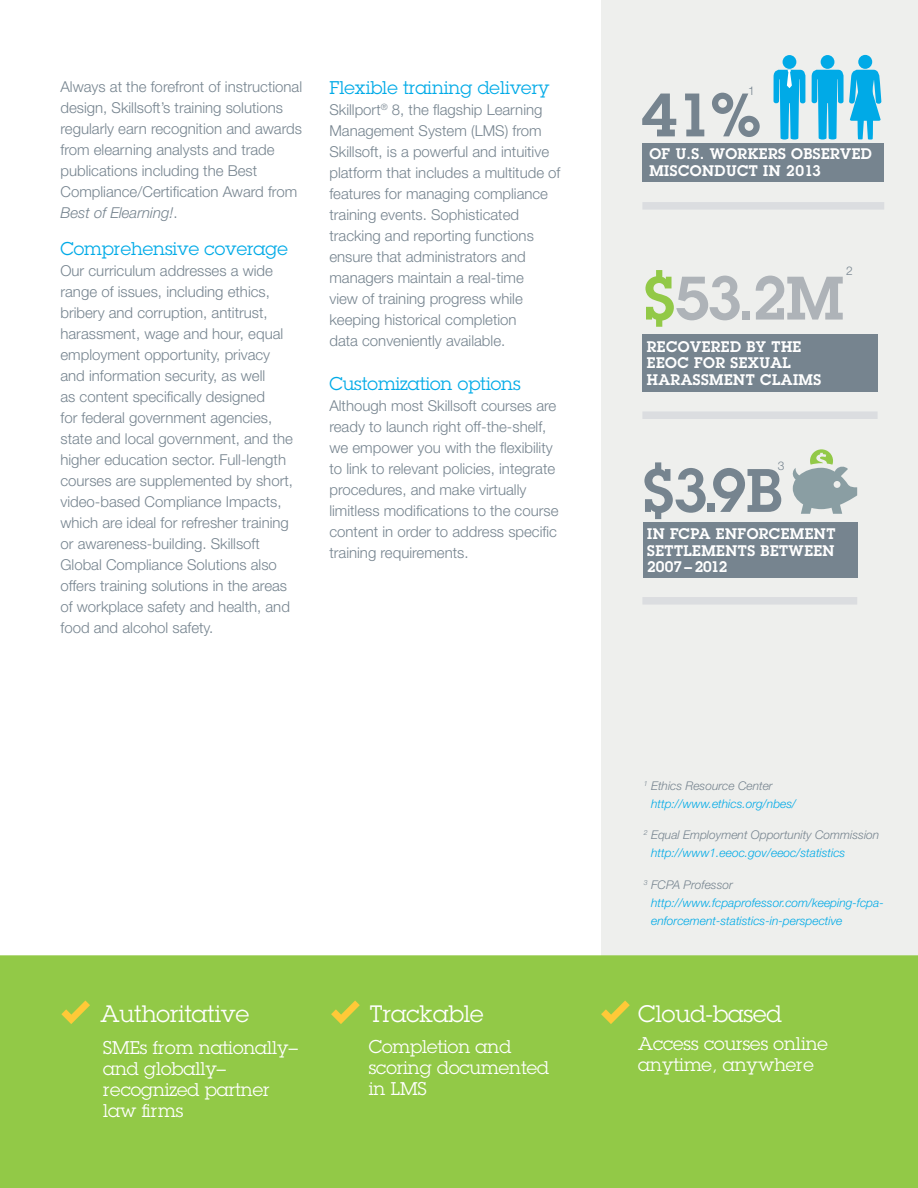
<style>
.page{position:relative;width:918px;height:1188px;background:#fff}
.page>*{position:absolute;margin:0;border:0;box-sizing:border-box;transform-origin:0 0}
.t1{font:600 60px "Lubalin Graph Std";color:#76848f}
.t2{font:600 60px "Lubalin Graph Std";color:#aeb3b8}
.t3{font:23.25px "Lubalin Graph Std";color:#fff}
.t4{font:18px/21px "Lubalin Graph Std";color:#fff}
.t5{font:18px "Lubalin Graph Std";color:#00aae7}
.t6{font:300 15px/21px "Helvetica Neue LT Std";color:#76848f}
.t7{font:600 15px/16.5px "Lubalin Graph Std";letter-spacing:.03em;color:#fff}
.t8{font:italic 300 12px/18px "Helvetica Neue LT Std";color:#00aae7}
.t9{font:italic 300 12px/18px "Helvetica Neue LT Std";color:#76848f}
.t10{font:300 12px "Helvetica Neue LT Std";color:#76848f}
.s1{font-style:italic}
.s2{color:#92c947}
.s3{color:#76848f}
.s4{color:#00aae7}
</style>
<div class="page">
<div style="left:602px;top:0;width:316px;height:1188px;background:#eeefed"></div>
<svg style="left:0;top:920px;width:918px;height:268px;background:#9fcf5e"></svg>
<div style="left:642px;top:202px;width:242px;height:8px;background:#dbdde0"></div>
<div style="left:642px;top:411px;width:236px;height:8px;background:#dbdde0"></div>
<div style="left:642px;top:597px;width:215px;height:8px;background:#dbdde0"></div>
<svg style="left:61px;top:1000px;width:29px;height:24px"></svg>
<svg style="left:331px;top:1000px;width:29px;height:24px"></svg>
<svg style="left:601px;top:1000px;width:29px;height:24px"></svg>
<div style="left:642px;top:143px;width:242px;height:39px;background:#76848f"></div>
<div style="left:642px;top:334px;width:236px;height:57px;background:#76848f"></div>
<div style="left:643px;top:522px;width:214px;height:56px;background:#76848f"></div>
<div style="left:783px;top:55px;width:13px;height:14px;background:#00aae7;border-radius:50%"></div>
<div style="left:821px;top:55px;width:13px;height:14px;background:#00aae7;border-radius:50%"></div>
<div style="left:858px;top:55px;width:14px;height:14px;background:#00aae7;border-radius:50%"></div>
<svg style="left:774px;top:70px;width:107px;height:70px"></svg>
<svg style="left:793px;top:449px;width:64px;height:65px"></svg>
<p class="t6" style="left:60px;top:76px;width:243px">Always at the forefront of instructional design, Skillsoft’s training solutions regularly earn recognition and awards from elearning analysts and trade publications including the Best Compliance/Certification Award from <span class="s1">Best of Elearning!</span>.</p>
<p class="t5" style="left:60px;top:238px;width:229px">Comprehensive coverage</p>
<p class="t6" style="left:60px;top:260px;width:234px">Our curriculum addresses a wide range of issues, including ethics, bribery and corruption, antitrust, harassment, wage and hour, equal employment opportunity, privacy and information security, as well<br>as content specifically designed<br>for federal government agencies, state and local government, and the higher education sector. Full-length courses are supplemented by short, video-based Compliance Impacts, which are ideal for refresher training or awareness-building. Skillsoft Global Compliance Solutions also offers training solutions in the areas of workplace safety and health, and food and alcohol safety.</p>
<p class="t5" style="left:329px;top:76px;width:222px">Flexible training delivery</p>
<p class="t6" style="left:329px;top:99px;width:233px">Skillport<sup>®</sup> 8, the flagship Learning Management System (LMS) from Skillsoft, is a powerful and intuitive platform that includes a multitude of features for managing compliance training events. Sophisticated tracking and reporting functions ensure that administrators and managers maintain a real-time<br>view of training progress while keeping historical completion<br>data conveniently available.</p>
<p class="t5" style="left:329px;top:373px;width:193px">Customization options</p>
<p class="t6" style="left:329px;top:395px;width:231px">Although most Skillsoft courses are ready to launch right off-the-shelf, we empower you with the flexibility to link to relevant policies, integrate procedures, and make virtually limitless modifications to the course content in order to address specific training requirements.</p>
<h2 class="t3" style="left:100px;top:1000px;width:150px">Authoritative</h2>
<p class="t4" style="left:103px;top:1037px;width:196px">SMEs from nationally– and globally– recognized partner law firms</p>
<h2 class="t3" style="left:370px;top:1000px;width:115px">Trackable</h2>
<p class="t4" style="left:369px;top:1036px;width:182px">Completion and scoring documented in LMS</p>
<p class="t10" style="left:748px;top:83px;width:8px">1</p>
<h1 class="t1" style="left:642px;top:75px;width:122px">41%</h1>
<p class="t7" style="left:649px;top:145px;width:224px">OF U.S. WORKERS OBSERVED<br>MISCONDUCT IN 2013</p>
<p class="t10" style="left:846px;top:263px;width:8px">2</p>
<h1 class="t2" style="left:642px;top:259px;width:203px"><span class="s2">$</span>53.2M</h1>
<p class="t7" style="left:647px;top:338px;width:176px">RECOVERED BY THE<br>EEOC FOR SEXUAL<br>HARASSMENT CLAIMS</p>
<p class="t10" style="left:778px;top:458px;width:8px">3</p>
<h1 class="t1" style="left:641px;top:451px;width:142px">$3.9B</h1>
<p class="t7" style="left:647px;top:526px;width:190px;text-align:justify">IN FCPA ENFORCEMENT SETTLEMENTS BETWEEN 2007 – 2012</p>
<p class="t8" style="left:651px;top:777px;width:147px;text-indent:-7px"><sup>1</sup> <span class="s3">Ethics Resource Center </span>http://www.ethics.org/nbes/</p>
<p class="t9" style="left:651px;top:826px;width:230px;text-indent:-7px"><sup>2</sup> Equal Employment Opportunity Commission <span class="s4">http://www1.eeoc.gov/eeoc/statistics</span></p>
<p class="t8" style="left:651px;top:876px;width:234px;text-indent:-7px"><sup>3</sup> <span class="s3">FCPA Professor </span>http://www.fcpaprofessor.com/keeping-fcpa&shy;enforcement-statistics-in-perspective</p>
<h2 class="t3" style="left:638px;top:1000px;width:145px">Cloud-based</h2>
<p class="t4" style="left:638px;top:1033px;width:191px">Access courses online anytime, anywhere</p>
</div>
